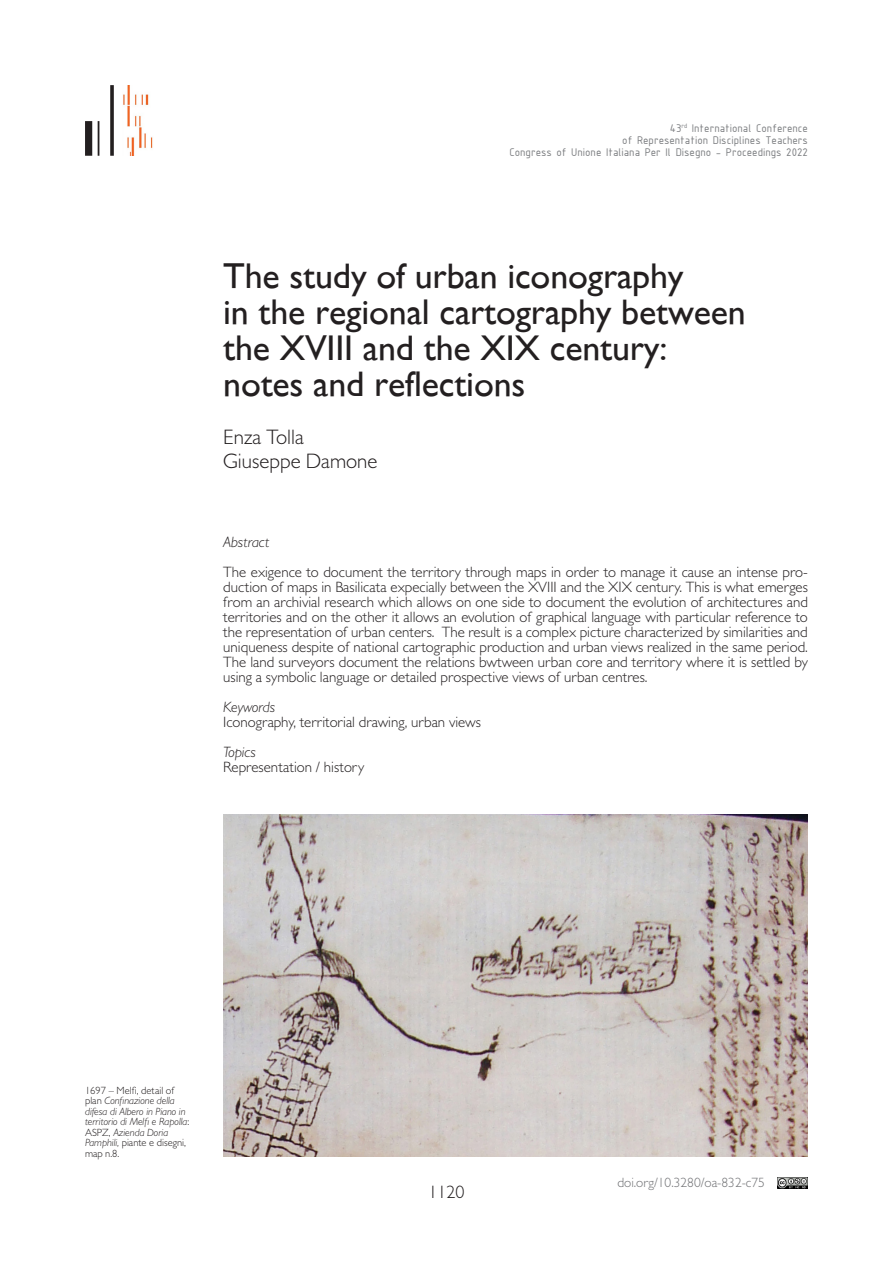
<style>
.page{position:relative;width:893px;height:1263px;background:#fff}
.page>*{position:absolute;margin:0;border:0;box-sizing:border-box;transform-origin:0 0}
.t1{font:36px "Gill Sans";letter-spacing:-.005em;color:#231f20}
.t2{font:300 21px "Gill Sans";color:#231f20}
.t3{font:300 18px "Gill Sans";color:#231f20}
.t4{font:300 15px/15px "Gill Sans";color:#231f20;text-align:justify}
.t5{font:italic 300 15px "Gill Sans";color:#231f20}
.t6{font:300 13.5px "Gill Sans";color:#717275}
.t7{font:12px/12px "ISOCPEUR";color:#7a7c7f;text-align:right}
.t8{font:italic 300 10.5px/10.5px "Gill Sans";color:#231f20}
.s1{font-style:normal}
</style>
<div class="page">
<img style="left:778px;top:1178px;width:30px;height:10px">
<svg style="left:110px;top:85px;width:4px;height:71px"></svg>
<svg style="left:98px;top:121px;width:1px;height:35px"></svg>
<svg style="left:85px;top:121px;width:7px;height:35px"></svg>
<img style="left:123px;top:85px;width:30px;height:71px">
<img style="left:223px;top:815px;width:585px;height:342px">
<p class="t7" style="left:509px;top:122px;width:300px">43<sup>rd</sup> International Conference<br>of Representation Disciplines Teachers<br>Congress of Unione Italiana Per Il Disegno - Proceedings 2022</p>
<p class="t1" style="left:223px;top:255px;width:462px">The study of urban iconography</p>
<p class="t1" style="left:223px;top:291px;width:524px">in the regional cartography between</p>
<p class="t1" style="left:223px;top:327px;width:446px">the XVIII and the XIX century:</p>
<p class="t1" style="left:223px;top:363px;width:304px">notes and reflections</p>
<p class="t2" style="left:223px;top:424px;width:82px">Enza Tolla</p>
<p class="t2" style="left:223px;top:448px;width:156px">Giuseppe Damone</p>
<p class="t5" style="left:223px;top:533px;width:48px">Abstract</p>
<p class="t4" style="left:223px;top:564px;width:586px">The exigence to document the territory through maps in order to manage it cause an intense pro&shy;duction of maps in Basilicata expecially between the XVIII and the XIX century. This is what emerges from an archivial research which allows on one side to document the evolution of architectures and territories and on the other it allows an evolution of graphical language with particular reference to the representation of urban centers. The result is a complex picture characterized by similarities and uniqueness despite of national cartographic production and urban views realized in the same period.<br>The land surveyors document the relations bwtween urban core and territory where it is settled by using a symbolic language or detailed prospective views of urban centres.</p>
<p class="t5" style="left:223px;top:698px;width:53px">Keywords</p>
<p class="t4" style="left:223px;top:714px;width:259px">Iconography, territorial drawing, urban views</p>
<p class="t5" style="left:223px;top:743px;width:34px">Topics</p>
<p class="t4" style="left:223px;top:759px;width:142px">Representation / history</p>
<p class="t8" style="left:85px;top:1085px;width:106px"><span class="s1">1697 – Melfi, detail of plan</span> Confinazione della difesa di Albero in Piano in territorio di Melfi e Rapolla<span class="s1">:<br>ASPZ,</span> Azienda Doria<br>Pamphili, <span class="s1">piante e disegni, map n.8.</span></p>
<p class="t3" style="left:428px;top:1181px;width:37px">1120</p>
<p class="t6" style="left:617px;top:1175px;width:149px">doi.org/10.3280/oa-832-c75</p>
</div>
